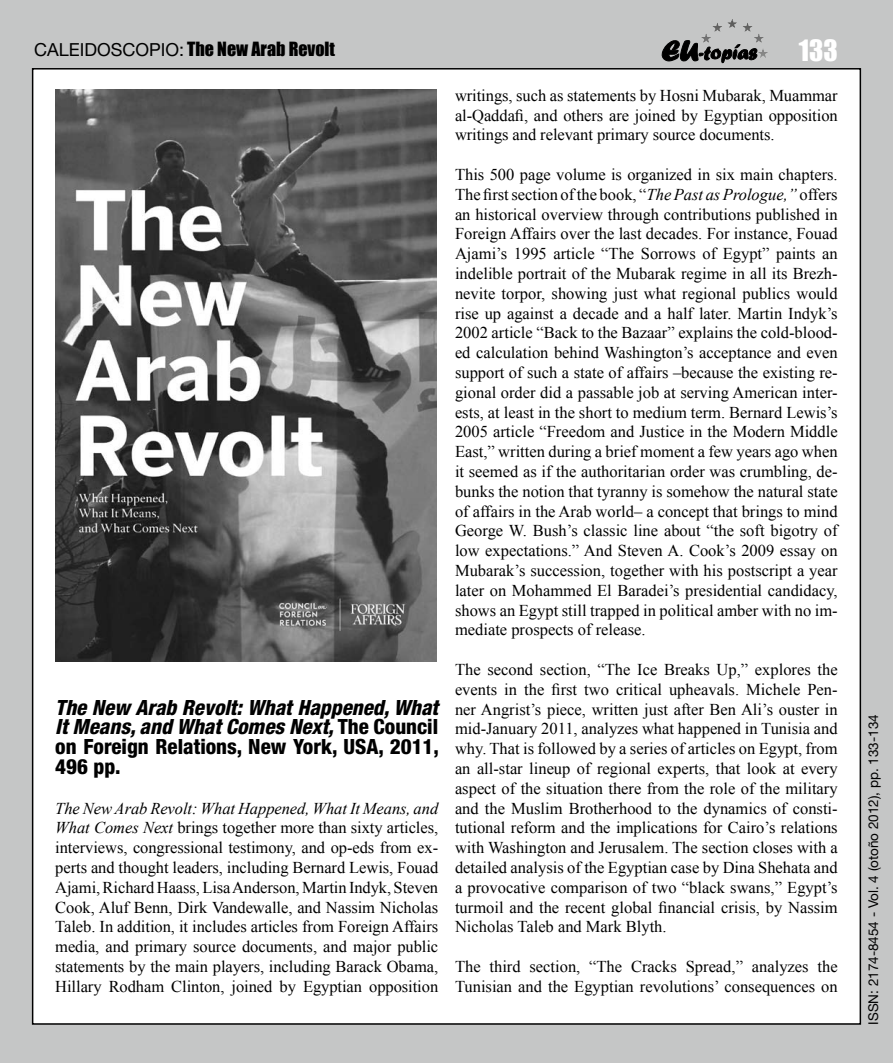
<style>
.page{position:relative;width:893px;height:1063px;background:#c5c6c6}
.page>*{position:absolute;margin:0;border:0;box-sizing:border-box;transform-origin:0 0}
.t1{font:27px "Impact";color:#fff}
.t2{font:italic 800 condensed 21px/19.8px "Helvetica Neue";color:#000;text-align:justify}
.t3{font:18px "Impact";color:#000}
.t4{font:16.5px/19.8px "Times New Roman";color:#000;text-align:justify}
.t5{font:13.5px "Helvetica Neue";color:#000}
.s1{font-family:"Helvetica Neue"}
.s2{font-style:normal}
.s3{font-style:italic}
</style>
<div class="page">
<div style="left:33px;top:69px;width:827px;height:955px;background:#fff"></div>
<svg style="left:662px;top:40px;width:94px;height:23px"></svg>
<hr style="left:701px;top:19px;width:67px;height:1px;background:#575757">
<hr style="left:701px;top:20px;width:67px;height:1px;background:#585858">
<hr style="left:701px;top:21px;width:67px;height:1px;background:#595959">
<hr style="left:701px;top:22px;width:67px;height:1px;background:#5b5b5a">
<hr style="left:701px;top:23px;width:67px;height:1px;background:#5c5c5b">
<hr style="left:701px;top:24px;width:67px;height:1px;background:#5e5e5d">
<hr style="left:701px;top:25px;width:67px;height:1px;background:#5f5f5e">
<hr style="left:701px;top:26px;width:67px;height:1px;background:#616160">
<hr style="left:701px;top:27px;width:67px;height:1px;background:#626261">
<hr style="left:701px;top:28px;width:67px;height:1px;background:#646463">
<hr style="left:701px;top:29px;width:67px;height:1px;background:#656564">
<hr style="left:701px;top:30px;width:67px;height:1px;background:#666665">
<hr style="left:701px;top:31px;width:67px;height:1px;background:#686867">
<hr style="left:701px;top:32px;width:67px;height:1px;background:#696968">
<hr style="left:701px;top:33px;width:67px;height:1px;background:#6b6b6a">
<hr style="left:701px;top:34px;width:67px;height:1px;background:#6c6c6b">
<hr style="left:701px;top:35px;width:67px;height:1px;background:#6d6d6d">
<hr style="left:701px;top:36px;width:67px;height:1px;background:#6e6e6e">
<hr style="left:701px;top:37px;width:67px;height:1px;background:#707070">
<hr style="left:701px;top:38px;width:67px;height:1px;background:#717171">
<hr style="left:701px;top:39px;width:67px;height:1px;background:#737373">
<hr style="left:701px;top:40px;width:67px;height:1px;background:#747474">
<hr style="left:701px;top:41px;width:67px;height:1px;background:#757574">
<hr style="left:701px;top:42px;width:67px;height:1px;background:#777776">
<hr style="left:701px;top:43px;width:67px;height:1px;background:#787877">
<hr style="left:701px;top:44px;width:67px;height:1px;background:#7a7a79">
<hr style="left:701px;top:45px;width:67px;height:1px;background:#7b7b7a">
<hr style="left:701px;top:46px;width:67px;height:1px;background:#7c7d7c">
<hr style="left:701px;top:47px;width:67px;height:1px;background:#7d7e7d">
<hr style="left:701px;top:48px;width:67px;height:1px;background:#7f7f7f">
<hr style="left:701px;top:49px;width:67px;height:1px;background:#808080">
<hr style="left:701px;top:50px;width:67px;height:1px;background:#818181">
<hr style="left:701px;top:51px;width:67px;height:1px;background:#838383">
<hr style="left:701px;top:52px;width:67px;height:1px;background:#848484">
<hr style="left:701px;top:53px;width:67px;height:1px;background:#868685">
<hr style="left:701px;top:54px;width:67px;height:1px;background:#878786">
<hr style="left:701px;top:55px;width:67px;height:1px;background:#888988">
<hr style="left:701px;top:56px;width:67px;height:1px;background:#898989">
<hr style="left:701px;top:57px;width:67px;height:1px;background:#8b8b8b">
<img style="left:55px;top:89px;width:382px;height:572px">
<p class="t3" style="left:34px;top:35px;width:303px"><span class="s1">CALEIDOSCOPIO:</span> The New Arab Revolt</p>
<h1 class="t1" style="left:799px;top:29px;width:40px">133</h1>
<p class="t2" style="left:55px;top:697px;width:385px">The New Arab Revolt: What Happened, What It Means, and What Comes Next, <span class="s2">The Council on Foreign Relations, New York, USA, 2011, 496 pp.</span></p>
<p class="t4" style="left:55px;top:798px;width:384px"><span class="s3">The New Arab Revolt: What Happened, What It Means, and What Comes Next</span> brings together more than sixty articles, interviews, congressional testimony, and op-eds from ex&shy;perts and thought leaders, including Bernard Lewis, Fouad Ajami, Richard Haass, Lisa Anderson, Martin Indyk, Steven Cook, Aluf Benn, Dirk Vandewalle, and Nassim Nicholas Taleb. In addition, it includes articles from Foreign Affairs media, and primary source documents, and major public statements by the main players, including Barack Obama, Hillary Rodham Clinton, joined by Egyptian opposition</p>
<p class="t4" style="left:455px;top:85px;width:384px">writings, such as statements by Hosni Mubarak, Muammar al-Qaddafi, and others are joined by Egyptian opposition writings and relevant primary source documents.</p>
<p class="t4" style="left:455px;top:164px;width:384px">This 500 page volume is organized in six main chapters.<br>The first section of the book, “<span class="s3">The Past as Prologue,”</span> offers an historical overview through contributions published in Foreign Affairs over the last decades. For instance, Fouad Ajami’s 1995 article “The Sorrows of Egypt” paints an indelible portrait of the Mubarak regime in all its Brezh&shy;nevite torpor, showing just what regional publics would rise up against a decade and a half later. Martin Indyk’s 2002 article “Back to the Bazaar” explains the cold-blood&shy;ed calculation behind Washington’s acceptance and even support of such a state of affairs –because the existing re&shy;gional order did a passable job at serving American inter&shy;ests, at least in the short to medium term. Bernard Lewis’s 2005 article “Freedom and Justice in the Modern Middle East,” written during a brief moment a few years ago when it seemed as if the authoritarian order was crumbling, de&shy;bunks the notion that tyranny is somehow the natural state of affairs in the Arab world– a concept that brings to mind George W. Bush’s classic line about “the soft bigotry of low expectations.” And Steven A. Cook’s 2009 essay on Mubarak’s succession, together with his postscript a year later on Mohammed El Baradei’s presidential candidacy, shows an Egypt still trapped in political amber with no im&shy;mediate prospects of release.</p>
<p class="t4" style="left:455px;top:659px;width:384px">The second section, “The Ice Breaks Up,” explores the events in the first two critical upheavals. Michele Pen&shy;ner Angrist’s piece, written just after Ben Ali’s ouster in mid-January 2011, analyzes what happened in Tunisia and why. That is followed by a series of articles on Egypt, from an all-star lineup of regional experts, that look at every aspect of the situation there from the role of the military and the Muslim Brotherhood to the dynamics of consti&shy;tutional reform and the implications for Cairo’s relations with Washington and Jerusalem. The section closes with a detailed analysis of the Egyptian case by Dina Shehata and a provocative comparison of two “black swans,” Egypt’s turmoil and the recent global financial crisis, by Nassim Nicholas Taleb and Mark Blyth.</p>
<p class="t4" style="left:455px;top:956px;width:384px">The third section, “The Cracks Spread,” analyzes the<br>Tunisian and the Egyptian revolutions’ consequences on</p>
<p class="t5" style="left:865px;top:1025px;width:312px;rotate:-90deg">ISSN: 2174-8454 - Vol. 4 (otoño 2012), pp. 133-134</p>
</div>
